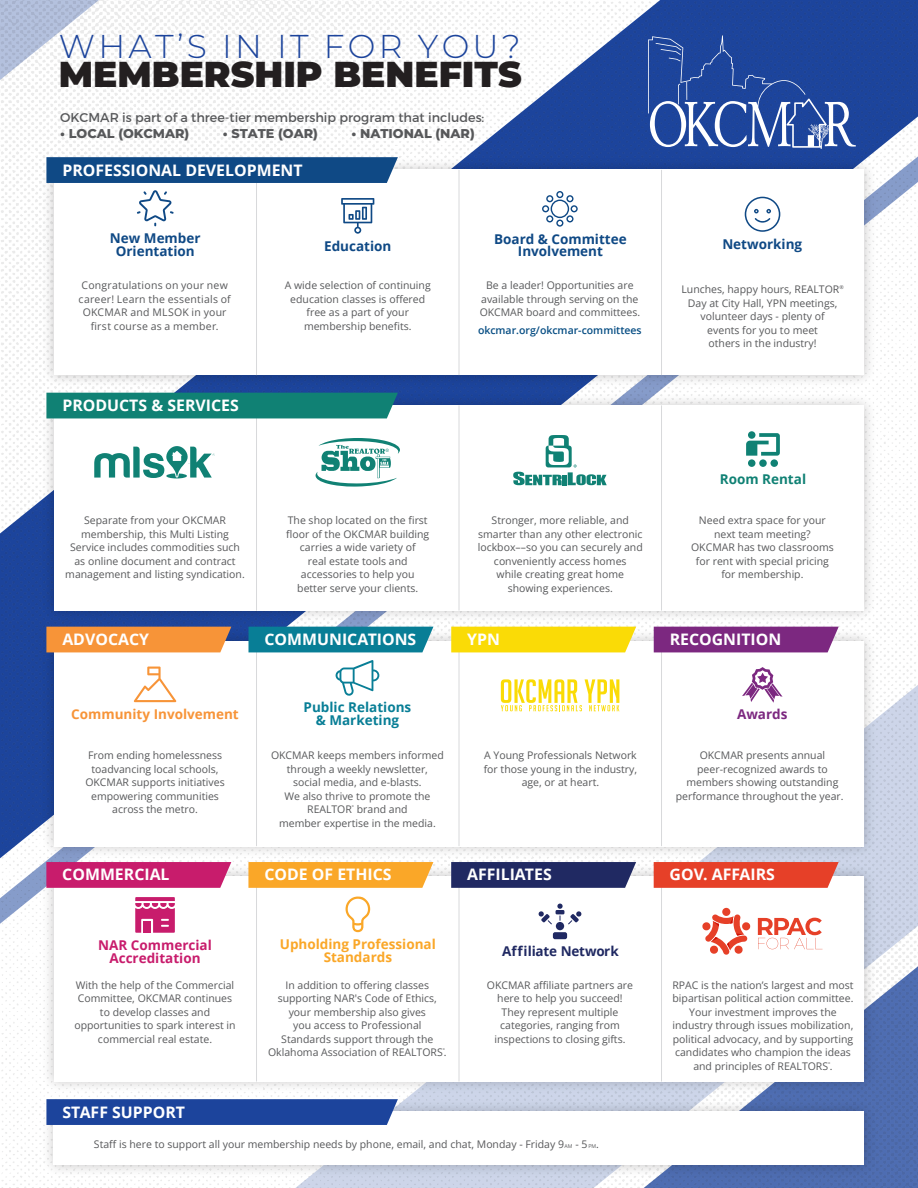
<style>
.page{position:relative;width:918px;height:1188px;background:#fff}
.page>*{position:absolute;margin:0;border:0;box-sizing:border-box;transform-origin:0 0}
.t1{font:900 36px "Montserrat";color:#231f20}
.t2{font:300 33px "Montserrat";letter-spacing:.1em;color:#1c449c}
.t3{font:700 15.9px "Open Sans";color:#fff}
.t4{font:700 13.5px/12.8px "Open Sans";color:#0f4985;text-align:center}
.t5{font:700 13.5px/12.8px "Open Sans";color:#faa728;text-align:center}
.t6{font:700 13.5px/12.8px "Open Sans";color:#c81c6c;text-align:center}
.t7{font:700 13.5px/12.8px "Open Sans";color:#087e96;text-align:center}
.t8{font:700 13.5px "Open Sans";color:#f79438}
.t9{font:700 13.5px "Open Sans";color:#202962}
.t10{font:700 13.5px "Open Sans";color:#108174}
.t11{font:700 13.5px "Open Sans";color:#7c2880}
.t12{font:12.75px "Montserrat";color:#57585a}
.t13{font:800 12.75px "Montserrat";color:#57585a}
.t14{font:10.5px/13.5px "Open Sans";color:#57585a;text-align:center}
.t15{font:10.5px/13.5px "Open Sans";color:#57585a;text-align:center}
.t16{font:10.5px/13.5px "Open Sans";letter-spacing:.02em;color:#57585a;text-align:center}
.t17{font:600 10.5px "Open Sans";color:#064d83}
.t18{font:2.7px "Open Sans";color:#57585a}
.s1{font-size:5.25px}
</style>
<div class="page">
<img style="left:0;top:0;width:918px;height:1188px">
<img style="left:38px;top:153px;width:843px;height:236px">
<div style="left:54px;top:170px;width:810px;height:205px;background:#fff"></div>
<hr style="left:459px;top:170px;width:1px;height:205px;background:#d8d9db">
<hr style="left:256px;top:170px;width:1px;height:205px;background:#d8d9db">
<hr style="left:661px;top:170px;width:1px;height:205px;background:#d8d9db">
<img style="left:38px;top:389px;width:843px;height:236px">
<div style="left:54px;top:405px;width:810px;height:206px;background:#fff"></div>
<hr style="left:459px;top:405px;width:1px;height:206px;background:#d8d9db">
<hr style="left:256px;top:405px;width:1px;height:206px;background:#d8d9db">
<hr style="left:661px;top:405px;width:1px;height:206px;background:#d8d9db">
<img style="left:38px;top:625px;width:843px;height:235px">
<div style="left:54px;top:641px;width:810px;height:205px;background:#fff"></div>
<hr style="left:459px;top:641px;width:1px;height:205px;background:#d8d9db">
<hr style="left:256px;top:641px;width:1px;height:205px;background:#d8d9db">
<hr style="left:661px;top:641px;width:1px;height:205px;background:#d8d9db">
<img style="left:38px;top:860px;width:843px;height:235px">
<div style="left:54px;top:876px;width:810px;height:206px;background:#fff"></div>
<hr style="left:459px;top:876px;width:1px;height:206px;background:#d8d9db">
<hr style="left:256px;top:876px;width:1px;height:206px;background:#d8d9db">
<hr style="left:661px;top:876px;width:1px;height:206px;background:#d8d9db">
<svg style="left:341px;top:198px;width:33px;height:36px"></svg>
<svg style="left:542px;top:191px;width:36px;height:36px"></svg>
<svg style="left:137px;top:190px;width:37px;height:36px"></svg>
<svg style="left:316px;top:438px;width:84px;height:49px"></svg>
<div style="left:46px;top:393px;width:352px;height:25px;background:#108174"></div>
<img style="left:37px;top:1095px;width:844px;height:87px">
<div style="left:54px;top:1112px;width:810px;height:53px;background:#fff"></div>
<div style="left:46px;top:1099px;width:352px;height:26px;background:#1c449c"></div>
<div style="left:46px;top:157px;width:352px;height:26px;background:#0f4985"></div>
<svg style="left:371px;top:378px;width:6px;height:4px"></svg>
<svg style="left:746px;top:431px;width:34px;height:36px"></svg>
<svg style="left:745px;top:197px;width:35px;height:35px"></svg>
<svg style="left:648px;top:35px;width:208px;height:114px;background:#3a5ca7"></svg>
<svg style="left:336px;top:660px;width:43px;height:36px"></svg>
<svg style="left:134px;top:667px;width:42px;height:35px"></svg>
<div style="left:46px;top:627px;width:185px;height:25px;background:#f79438"></div>
<div style="left:249px;top:627px;width:184px;height:25px;background:#087e96"></div>
<div style="left:451px;top:627px;width:185px;height:25px;background:#fadb06"></div>
<div style="left:654px;top:627px;width:185px;height:25px;background:#7c2880"></div>
<svg style="left:501px;top:679px;width:118px;height:32px"></svg>
<svg style="left:513px;top:435px;width:94px;height:50px"></svg>
<svg style="left:742px;top:667px;width:41px;height:36px"></svg>
<svg style="left:46px;top:862px;width:185px;height:26px;background:#c92471"></svg>
<svg style="left:248px;top:862px;width:185px;height:26px;background:#f9aa2f"></svg>
<svg style="left:451px;top:862px;width:185px;height:26px;background:#283067"></svg>
<svg style="left:654px;top:862px;width:185px;height:26px;background:#e6462f"></svg>
<svg style="left:346px;top:897px;width:24px;height:35px"></svg>
<svg style="left:135px;top:897px;width:40px;height:36px"></svg>
<svg style="left:758px;top:918px;width:64px;height:31px"></svg>
<svg style="left:702px;top:908px;width:48px;height:47px"></svg>
<div style="left:556px;top:922px;width:8px;height:8px;background:#202962;border-radius:50%"></div>
<div style="left:553px;top:932px;width:14px;height:7px;background:#202962;border-radius:2px"></div>
<svg style="left:538px;top:904px;width:44px;height:20px"></svg>
<svg style="left:94px;top:446px;width:121px;height:32px"></svg>
<h2 class="t2" style="left:59px;top:24px;width:463px">WHAT’S IN IT FOR YOU?</h2>
<h1 class="t1" style="left:59px;top:47px;width:464px">MEMBERSHIP BENEFITS</h1>
<p class="t12" style="left:60px;top:110px;width:426px">OKCMAR is part of a three-tier membership program that includes:</p>
<p class="t13" style="left:60px;top:124px;width:131px">• LOCAL (OKCMAR)</p>
<p class="t13" style="left:223px;top:124px;width:97px">• STATE (OAR)</p>
<p class="t13" style="left:351px;top:124px;width:125px">• NATIONAL (NAR)</p>
<h3 class="t3" style="left:62px;top:159px;width:242px">PROFESSIONAL DEVELOPMENT</h3>
<p class="t4" style="left:110px;top:231px;width:92px">New Member<br>Orientation</p>
<p class="t16" style="left:79px;top:279px;width:154px">Congratulations on your new career! Learn the essentials of<br>OKCMAR and MLSOK in your first course as a member.</p>
<h3 class="t3" style="left:62px;top:394px;width:178px">PRODUCTS &amp; SERVICES</h3>
<p class="t4" style="left:324px;top:239px;width:69px">Education</p>
<p class="t14" style="left:285px;top:279px;width:147px">A wide selection of continuing education classes is offered free as a part of your membership benefits.</p>
<p class="t4" style="left:494px;top:232px;width:134px">Board &amp; Committee<br>Involvement</p>
<p class="t14" style="left:480px;top:279px;width:162px">Be a leader! Opportunities are available through serving on the<br>OKCMAR board and committees.</p>
<p class="t17" style="left:478px;top:323px;width:165px">okcmar.org/okcmar-committees</p>
<p class="t4" style="left:722px;top:237px;width:81px">Networking</p>
<p class="t15" style="left:682px;top:282px;width:164px">Lunches, happy hours, REALTOR<sup>®<br></sup>Day at City Hall, YPN meetings, volunteer days - plenty of<br>events for you to meet<br>others in the industry!</p>
<p class="t10" style="left:720px;top:470px;width:88px">Room Rental</p>
<p class="t14" style="left:65px;top:514px;width:181px">Separate from your OKCMAR membership, this Multi Listing<br>Service includes commodities such as online document and contract management and listing syndication.</p>
<p class="t14" style="left:691px;top:514px;width:144px">Need extra space for your next team meeting?<br>OKCMAR has two classrooms for rent with special pricing for membership.</p>
<p class="t14" style="left:286px;top:514px;width:145px">The shop located on the first floor of the OKCMAR building carries a wide variety of<br>real estate tools and accessories to help you better serve your clients.</p>
<p class="t14" style="left:478px;top:514px;width:166px">Stronger, more reliable, and smarter than any other electronic lockbox––so you can securely and conveniently access homes<br>while creating great home showing experiences.</p>
<h3 class="t3" style="left:62px;top:628px;width:88px">ADVOCACY</h3>
<h3 class="t3" style="left:264px;top:628px;width:153px">COMMUNICATIONS</h3>
<p class="t8" style="left:71px;top:704px;width:169px">Community Involvement</p>
<p class="t14" style="left:85px;top:748px;width:141px">From ending homelessness toadvancing local schools,<br>OKCMAR supports initiatives empowering communities across the metro.</p>
<p class="t7" style="left:304px;top:701px;width:109px">Public Relations &amp; Marketing</p>
<p class="t14" style="left:271px;top:748px;width:174px">OKCMAR keeps members informed</p>
<p class="t14" style="left:287px;top:762px;width:143px">through a weekly newsletter,</p>
<p class="t14" style="left:293px;top:775px;width:130px">social media, and e-blasts.</p>
<p class="t14" style="left:284px;top:789px;width:148px">We also thrive to promote the</p>
<p class="t14" style="left:307px;top:802px;width:46px">REALTOR</p>
<p class="t18" style="left:352px;top:804px;width:4px">®</p>
<p class="t14" style="left:279px;top:802px;width:158px;text-align:left;text-indent:78px">brand and member expertise in the media.</p>
<h3 class="t3" style="left:467px;top:628px;width:34px">YPN</h3>
<h3 class="t3" style="left:670px;top:628px;width:113px">RECOGNITION</h3>
<p class="t14" style="left:484px;top:748px;width:155px">A Young Professionals Network for those young in the industry, age, or at heart.</p>
<p class="t11" style="left:737px;top:705px;width:52px">Awards</p>
<p class="t14" style="left:676px;top:748px;width:169px">OKCMAR presents annual peer-recognized awards to members showing outstanding performance throughout the year.</p>
<h3 class="t3" style="left:62px;top:863px;width:109px">COMMERCIAL</h3>
<h3 class="t3" style="left:264px;top:863px;width:129px">CODE OF ETHICS</h3>
<h3 class="t3" style="left:467px;top:863px;width:86px">AFFILIATES</h3>
<h3 class="t3" style="left:670px;top:863px;width:107px">GOV. AFFAIRS</h3>
<p class="t6" style="left:98px;top:938px;width:115px">NAR Commercial<br>Accreditation</p>
<p class="t14" style="left:74px;top:978px;width:163px">With the help of the Commercial<br>Committee, OKCMAR continues to develop classes and opportunities to spark interest in commercial real estate.</p>
<h3 class="t3" style="left:62px;top:1101px;width:124px">STAFF SUPPORT</h3>
<p class="t5" style="left:280px;top:938px;width:157px">Upholding Professional<br>Standards</p>
<p class="t14" style="left:268px;top:978px;width:180px">In addition to offering classes supporting NAR's Code of Ethics, your membership also gives<br>you access to Professional<br>Standards support through the<br>Oklahoma Association of REALTORS.</p>
<p class="t18" style="left:443px;top:1048px;width:4px">®</p>
<p class="t9" style="left:502px;top:942px;width:118px">Affiliate Network</p>
<p class="t14" style="left:487px;top:978px;width:148px">OKCMAR affiliate partners are here to help you succeed!<br>They represent multiple categories, ranging from inspections to closing gifts.</p>
<p class="t14" style="left:94px;top:1137px;width:507px">Staff is here to support all your membership needs by phone, email, and chat, Monday - Friday 9<span class="s1">AM</span> - 5 <span class="s1">PM</span>.</p>
<p class="t14" style="left:673px;top:978px;width:182px">RPAC is the nation’s largest and most bipartisan political action committee.<br>Your investment improves the industry through issues mobilization, political advocacy, and by supporting candidates who champion the ideas and principles of REALTORS.</p>
<p class="t18" style="left:828px;top:1061px;width:4px">®</p>
</div>
